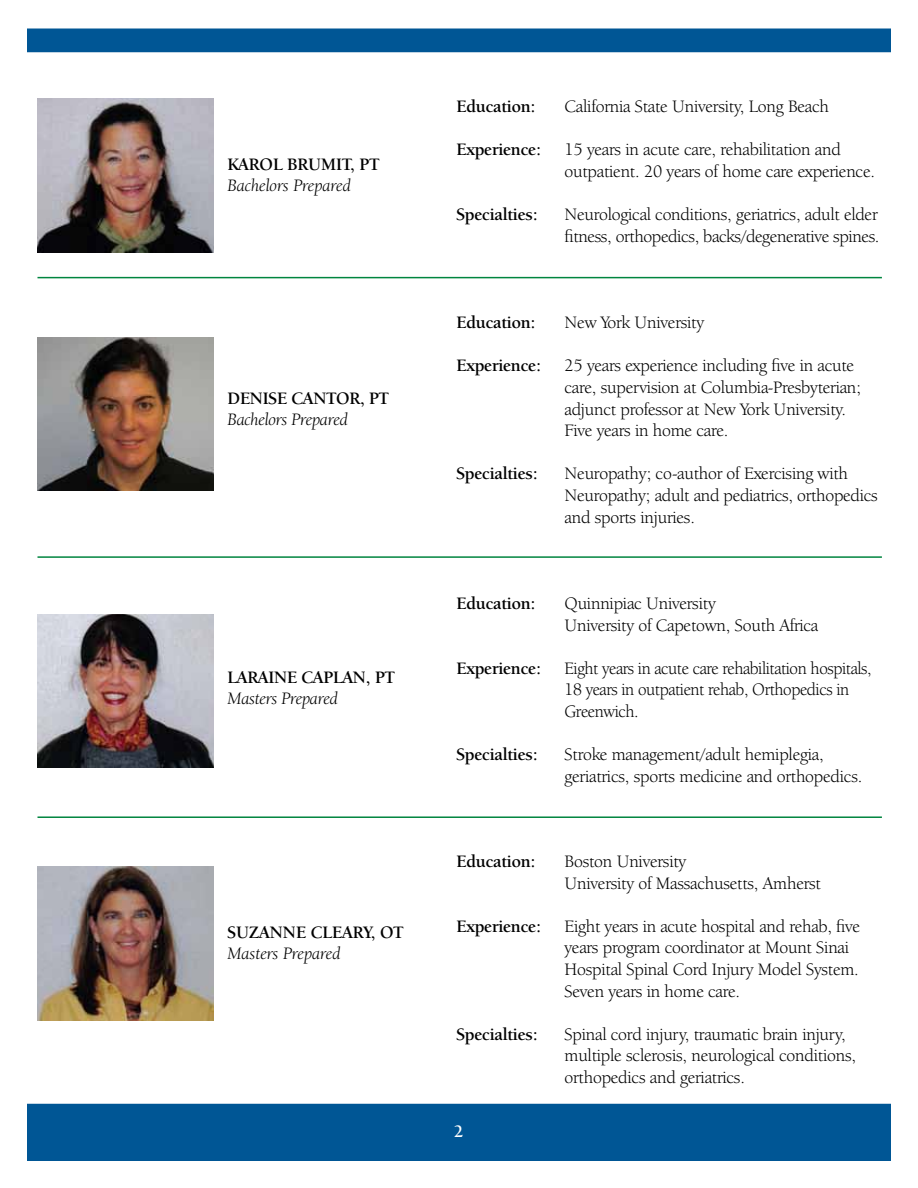
<style>
.page{position:relative;width:918px;height:1188px;background:#fff}
.page>*{position:absolute;margin:0;border:0;box-sizing:border-box;transform-origin:0 0}
.t1{font:18px/21.6px "Berkeley Oldstyle IT Cby BT";letter-spacing:-.01em;color:#000}
.t2{font:700 18px "Berkeley Oldstyle IT Cby BT";letter-spacing:-.01em;color:#000}
.t3{font:18px/21.6px "Berkeley Oldstyle IT Cby BT";letter-spacing:-.01em;color:#000;scale:.96 1}
.t4{font:italic 18px "Berkeley Oldstyle IT Cby BT";letter-spacing:-.005em;color:#000}
.t5{font:700 18px "Berkeley Oldstyle IT Cby BT";color:#fff}
</style>
<div class="page">
<img style="left:38px;top:99px;width:175px;height:153px">
<hr style="left:38px;top:277px;width:844px;height:1px;background:#00853f">
<hr style="left:38px;top:556px;width:844px;height:2px;background:#00853f">
<img style="left:38px;top:337px;width:175px;height:154px">
<img style="left:38px;top:614px;width:175px;height:154px">
<div style="left:27px;top:1104px;width:864px;height:57px;background:#005695"></div>
<div style="left:27px;top:28px;width:864px;height:24px;background:#005695;border:2px solid #005695"></div>
<hr style="left:38px;top:816px;width:844px;height:2px;background:#00853f">
<img style="left:38px;top:867px;width:175px;height:153px">
<p class="t2" style="left:228px;top:153px;width:153px">KAROL BRUMIT, PT</p>
<p class="t4" style="left:228px;top:175px;width:125px">Bachelors Prepared</p>
<p class="t2" style="left:228px;top:387px;width:163px">DENISE CANTOR, PT</p>
<p class="t4" style="left:228px;top:409px;width:122px">Bachelors Prepared</p>
<p class="t2" style="left:228px;top:666px;width:169px">LARAINE CAPLAN, PT</p>
<p class="t4" style="left:228px;top:688px;width:112px">Masters Prepared</p>
<p class="t2" style="left:228px;top:921px;width:177px">SUZANNE CLEARY, OT</p>
<p class="t4" style="left:228px;top:943px;width:115px">Masters Prepared</p>
<p class="t2" style="left:457px;top:96px;width:81px">Education:</p>
<p class="t1" style="left:565px;top:95px;width:266px">California State University, Long Beach</p>
<p class="t2" style="left:457px;top:139px;width:86px">Experience:</p>
<p class="t1" style="left:565px;top:139px;width:312px">15 years in acute care, rehabilitation and outpatient. 20 years of home care experience.</p>
<p class="t2" style="left:457px;top:204px;width:83px">Specialties:</p>
<p class="t1" style="left:565px;top:203px;width:317px">Neurological conditions, geriatrics, adult elder fitness, orthopedics, backs/degenerative spines.</p>
<p class="t2" style="left:457px;top:312px;width:81px">Education:</p>
<p class="t1" style="left:565px;top:311px;width:141px">New York University</p>
<p class="t2" style="left:457px;top:355px;width:86px">Experience:</p>
<p class="t1" style="left:565px;top:355px;width:298px">25 years experience including five in acute care, supervision at Columbia-Presbyterian; adjunct professor at New York University.<br>Five years in home care.</p>
<p class="t2" style="left:457px;top:463px;width:83px">Specialties:</p>
<p class="t1" style="left:565px;top:463px;width:315px">Neuropathy; co-author of Exercising with<br>Neuropathy; adult and pediatrics, orthopedics and sports injuries.</p>
<p class="t2" style="left:457px;top:592px;width:81px">Education:</p>
<p class="t1" style="left:565px;top:592px;width:255px">Quinnipiac University<br>University of Capetown, South Africa</p>
<p class="t2" style="left:457px;top:657px;width:86px">Experience:</p>
<p class="t3" style="left:565px;top:657px;width:321px">Eight years in acute care rehabilitation hospitals,<br>18 years in outpatient rehab, Orthopedics in<br>Greenwich.</p>
<p class="t2" style="left:457px;top:744px;width:83px">Specialties:</p>
<p class="t1" style="left:565px;top:743px;width:299px">Stroke management/adult hemiplegia, geriatrics, sports medicine and orthopedics.</p>
<p class="t2" style="left:457px;top:850px;width:81px">Education:</p>
<p class="t1" style="left:565px;top:850px;width:258px">Boston University<br>University of Massachusetts, Amherst</p>
<p class="t2" style="left:457px;top:915px;width:86px">Experience:</p>
<p class="t1" style="left:565px;top:915px;width:297px">Eight years in acute hospital and rehab, five years program coordinator at Mount Sinai Hospital Spinal Cord Injury Model System.<br>Seven years in home care.</p>
<p class="t2" style="left:457px;top:1023px;width:83px">Specialties:</p>
<p class="t1" style="left:565px;top:1023px;width:293px">Spinal cord injury, traumatic brain injury, multiple sclerosis, neurological conditions, orthopedics and geriatrics.</p>
<p class="t5" style="left:454px;top:1121px;width:11px">2</p>
</div>
